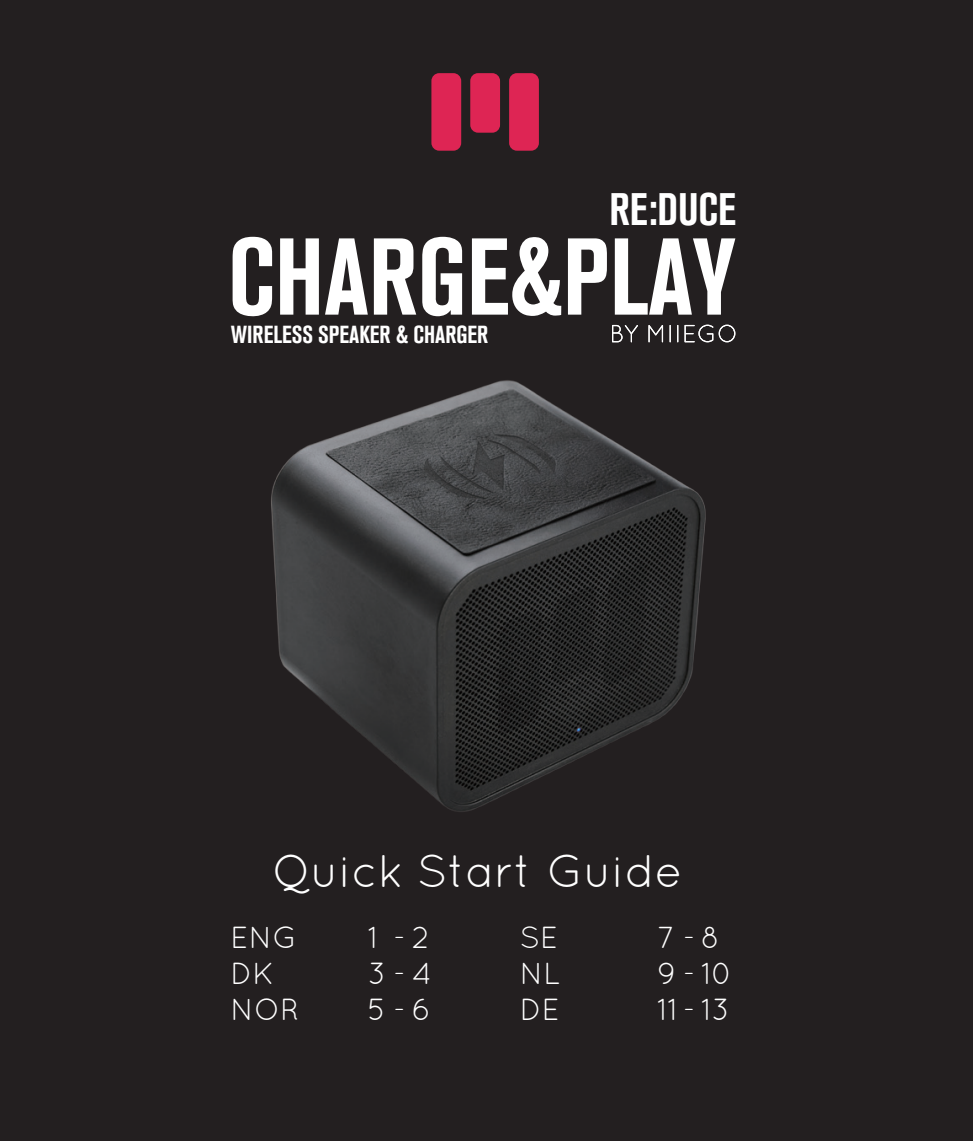
<style>
.page{position:relative;width:973px;height:1141px;background:#fff}
.page>*{position:absolute;margin:0;border:0;box-sizing:border-box;transform-origin:0 0}
.t1{font:700 condensed 108.15px "Akzidenz Grotesk BQ";color:#fff;scale:.95 1}
.t2{font:45.85px "Quicksand";color:#fff}
.t3{font:700 condensed 45.15px "Akzidenz Grotesk BQ";color:#fff;scale:.95 1}
.t4{font:30.45px/36.1px "Quicksand";color:#fff}
.t5{font:700 condensed 24.5px "Akzidenz Grotesk BQ";color:#fff;scale:.95 1}
</style>
<div class="page">
<div style="left:0;top:0;width:972px;height:1141px;background:#231f20"></div>
<div style="left:470px;top:73px;width:30px;height:60px;background:#de2554;border-radius:8px"></div>
<div style="left:431px;top:73px;width:30px;height:78px;background:#de2554;border-radius:8px"></div>
<div style="left:509px;top:73px;width:30px;height:78px;background:#de2554;border-radius:8px"></div>
<svg style="left:612px;top:325px;width:26px;height:17px"></svg>
<svg style="left:648px;top:325px;width:15px;height:17px"></svg>
<svg style="left:669px;top:325px;width:1px;height:17px"></svg>
<svg style="left:677px;top:325px;width:1px;height:17px"></svg>
<svg style="left:684px;top:325px;width:51px;height:17px"></svg>
<img style="left:271px;top:380px;width:435px;height:432px">
<h3 class="t3" style="left:609px;top:183px;width:135px">RE:DUCE</h3>
<h1 class="t1" style="left:228px;top:215px;width:535px">CHARGE&amp;PLAY</h1>
<p class="t5" style="left:231px;top:320px;width:272px">WIRELESS SPEAKER &amp; CHARGER</p>
<h2 class="t2" style="left:272px;top:845px;width:411px">Quick Start Guide</h2>
<p class="t4" style="left:230px;top:919px;width:68px">ENG</p>
<p class="t4" style="left:368px;top:919px;width:66px;text-align:justify">1 -2<br>3-4<br>5-6</p>
<p class="t4" style="left:519px;top:919px;width:42px">SE<br>NL</p>
<p class="t4" style="left:657px;top:919px;width:77px">7-8<br>9-10</p>
<p class="t4" style="left:230px;top:955px;width:71px">DK<br>NOR</p>
<p class="t4" style="left:519px;top:991px;width:41px">DE</p>
<p class="t4" style="left:657px;top:991px;width:74px">11-13</p>
</div>
